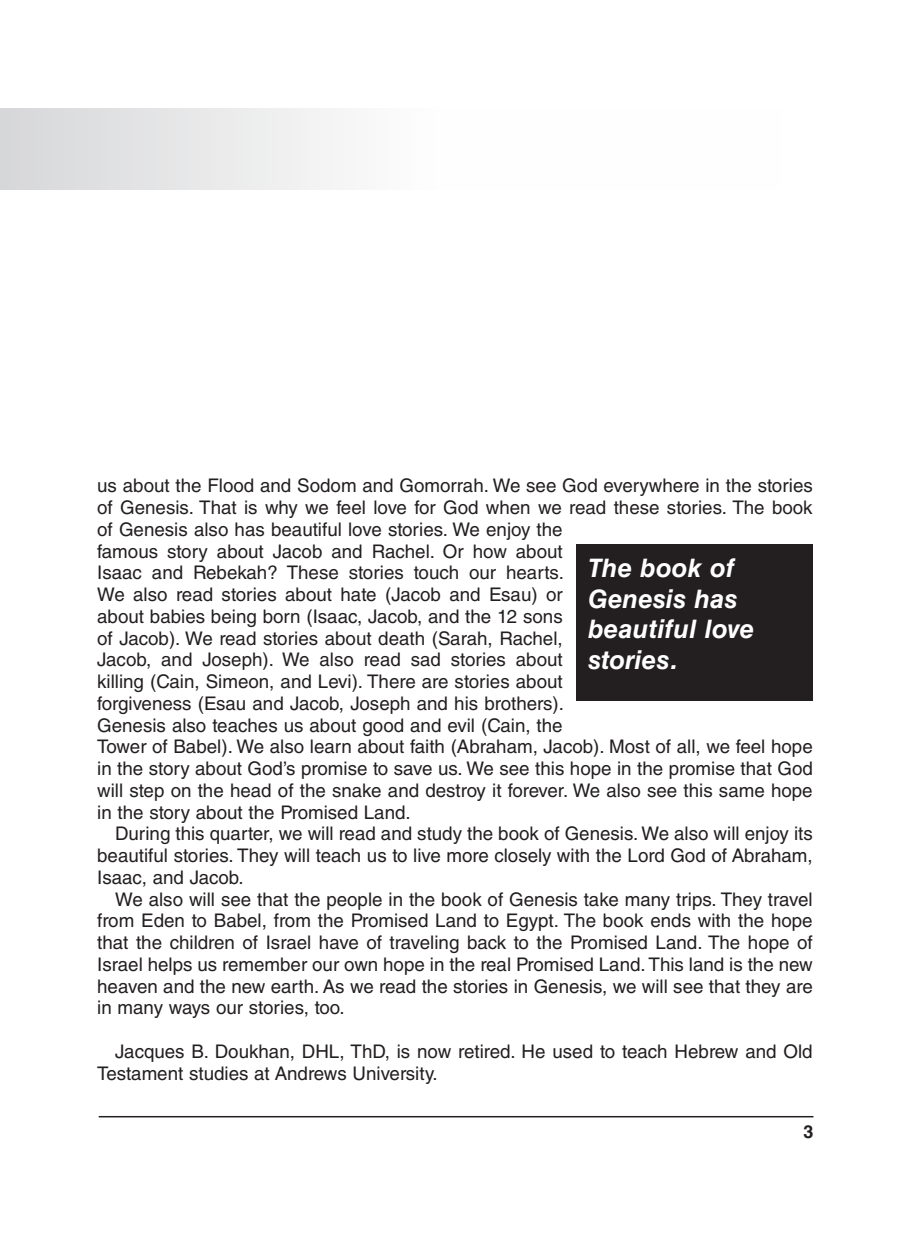
<style>
.page{position:relative;width:910px;height:1234px;background:#fff}
.page>*{position:absolute;margin:0;border:0;box-sizing:border-box;transform-origin:0 0}
.t1{font:italic 700 25.5px/30.6px "Helvetica LT Std";letter-spacing:.01em;color:#fff}
.Body_Text{font:18.75px/21.8px "Helvetica LT Std";color:#231f20;text-align:justify}
.Body_Text_SpaceBefor{font:18.75px/21.8px "Helvetica LT Std";color:#231f20}
.t2{font:700 18px "Helvetica LT Std";color:#231f20}
</style>
<div class="page">
<hr style="left:99px;top:1116px;width:714px;height:1px;background:#231f20">
<div style="left:576px;top:544px;width:237px;height:156px;background:#231f20"></div>
<div style="left:0;top:109px;width:782px;height:81px;background:linear-gradient(to right,#dedee0,#fff)"></div>
<p class="Body_Text" style="left:97px;top:475px;width:717px;text-align:left">us about the Flood and Sodom and Gomorrah. We see God everywhere in the stories of Genesis. That is why we feel love for God when we read these stories. The book of Genesis also has beautiful love stories. We enjoy the<br>famous story about Jacob and Rachel. Or how about<br>Isaac and Rebekah? These stories touch our hearts.<br>We also read stories about hate (Jacob and Esau) or<br>about babies being born (Isaac, Jacob, and the 12 sons<br>of Jacob). We read stories about death (Sarah, Rachel,<br>Jacob, and Joseph). We also read sad stories about<br>killing (Cain, Simeon, and Levi). There are stories about<br>forgiveness (Esau and Jacob, Joseph and his brothers).<br>Genesis also teaches us about good and evil (Cain, the<br>Tower of Babel). We also learn about faith (Abraham, Jacob). Most of all, we feel hope in the story about God’s promise to save us. We see this hope in the promise that God will step on the head of the snake and destroy it forever. We also see this same hope in the story about the Promised Land.</p>
<p class="Body_Text" style="left:97px;top:823px;width:717px;text-indent:18px">During this quarter, we will read and study the book of Genesis. We also will enjoy its beautiful stories. They will teach us to live more closely with the Lord God of Abraham, Isaac, and Jacob.</p>
<p class="Body_Text" style="left:97px;top:888px;width:717px;text-indent:18px">We also will see that the people in the book of Genesis take many trips. They travel from Eden to Babel, from the Promised Land to Egypt. The book ends with the hope that the children of Israel have of traveling back to the Promised Land. The hope of Israel helps us remember our own hope in the real Promised Land. This land is the new heaven and the new earth. As we read the stories in Genesis, we will see that they are in many ways our stories, too.</p>
<p class="Body_Text_SpaceBefor" style="left:97px;top:1040px;width:717px;text-indent:18px">Jacques B. Doukhan, DHL, ThD, is now retired. He used to teach Hebrew and Old<br>Testament studies at Andrews University.</p>
<p class="t1" style="left:588px;top:552px;width:167px">The book of<br>Genesis has beautiful love stories.</p>
<p class="t2" style="left:803px;top:1120px;width:12px">3</p>
</div>
